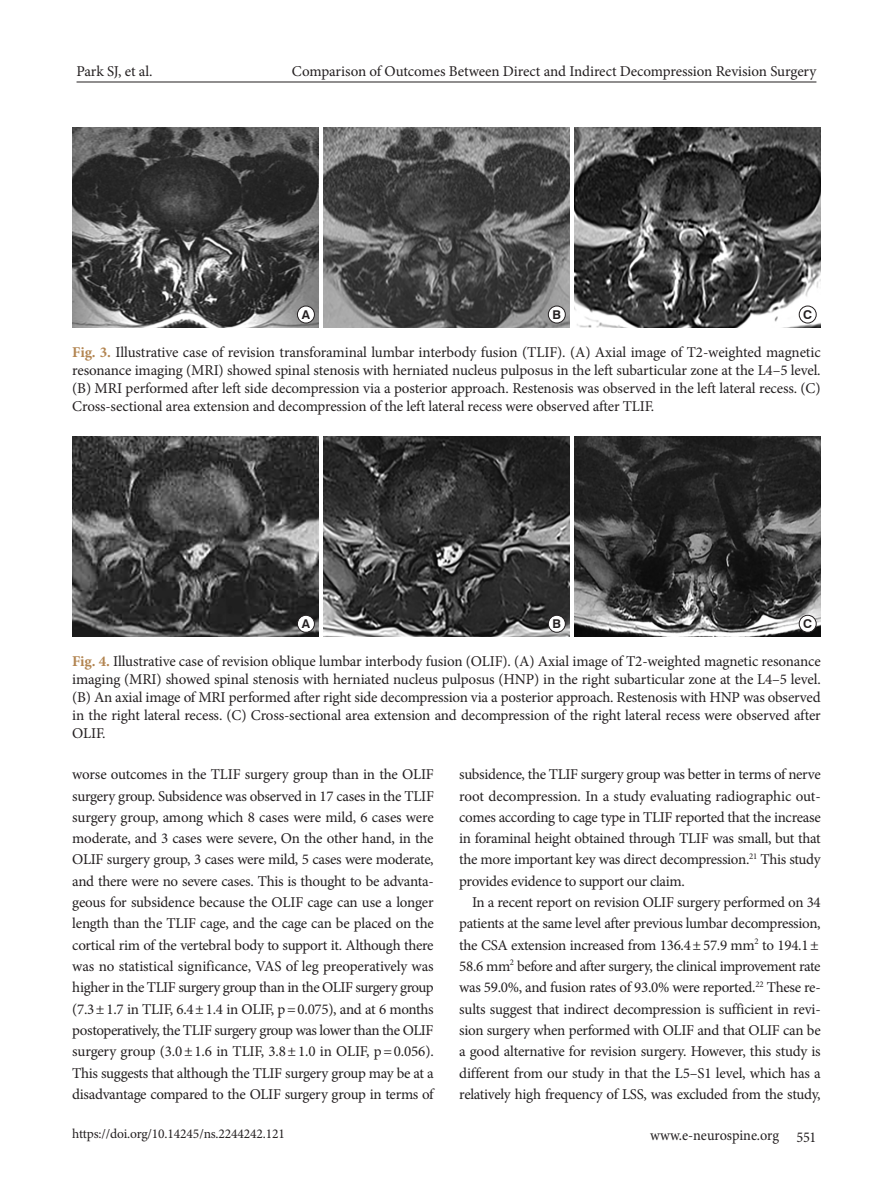
<style>
.page{position:relative;width:893px;height:1191px;background:#fff}
.page>*{position:absolute;margin:0;border:0;box-sizing:border-box;transform-origin:0 0}
.본문{font:15px/21.3px "Minion Pro";letter-spacing:-.02em;color:#231f20;text-align:justify}
.표그림캡션{font:15px/18px "Minion Pro";letter-spacing:-.01em;color:#231f20;text-align:justify}
.본문-2{font:15px "Minion Pro";letter-spacing:-.02em;color:#231f20;scale:.95 1}
.t1{font:13.5px "Minion Pro";letter-spacing:-.01em;color:#231f20}
.t2{font:700 12.15px "Swiss 721 BT";color:#231f20}
.s1{font-weight:700;color:#b28450}
</style>
<div class="page">
<hr style="left:77px;top:82px;width:739px;height:1px;background:#231f20">
<img style="left:72px;top:437px;width:247px;height:200px">
<img style="left:323px;top:437px;width:247px;height:200px">
<img style="left:574px;top:437px;width:247px;height:200px">
<div style="left:297px;top:615px;width:17px;height:17px;background:#fff;border-radius:50%"></div>
<div style="left:297px;top:615px;width:18px;height:17px;border:1px solid #231f20;border-radius:50%"></div>
<div style="left:548px;top:615px;width:17px;height:17px;background:#fff;border-radius:50%"></div>
<div style="left:548px;top:615px;width:18px;height:17px;border:1px solid #231f20;border-radius:50%"></div>
<div style="left:799px;top:615px;width:17px;height:17px;background:#fff;border-radius:50%"></div>
<div style="left:799px;top:615px;width:17px;height:17px;border:1px solid #231f20;border-radius:50%"></div>
<img style="left:72px;top:128px;width:247px;height:199px">
<img style="left:323px;top:128px;width:247px;height:199px">
<img style="left:574px;top:128px;width:247px;height:199px">
<div style="left:297px;top:306px;width:17px;height:17px;background:#fff;border-radius:50%"></div>
<div style="left:297px;top:306px;width:18px;height:17px;border:1px solid #231f20;border-radius:50%"></div>
<div style="left:548px;top:306px;width:17px;height:17px;background:#fff;border-radius:50%"></div>
<div style="left:548px;top:306px;width:18px;height:17px;border:1px solid #231f20;border-radius:50%"></div>
<div style="left:799px;top:306px;width:17px;height:17px;background:#fff;border-radius:50%"></div>
<div style="left:799px;top:306px;width:17px;height:17px;border:1px solid #231f20;border-radius:50%"></div>
<p class="본문" style="left:77px;top:61px;width:78px">Park SJ, et al.</p>
<p class="본문" style="left:292px;top:61px;width:526px">Comparison of Outcomes Between Direct and Indirect Decompression Revision Surgery</p>
<p class="t2" style="left:302px;top:307px;width:10px">A</p>
<p class="t2" style="left:553px;top:307px;width:10px">B</p>
<p class="t2" style="left:803px;top:307px;width:10px">C</p>
<p class="표그림캡션" style="left:72px;top:343px;width:750px"><span class="s1">Fig. 3.</span> Illustrative case of revision transforaminal lumbar interbody fusion (TLIF). (A) Axial image of T2-weighted magnetic resonance imaging (MRI) showed spinal stenosis with herniated nucleus pulposus in the left subarticular zone at the L4–5 level. (B) MRI performed after left side decompression via a posterior approach. Restenosis was observed in the left lateral recess. (C)<br>Cross-sectional area extension and decompression of the left lateral recess were observed after TLIF.</p>
<p class="t2" style="left:302px;top:616px;width:10px">A</p>
<p class="t2" style="left:553px;top:616px;width:10px">B</p>
<p class="t2" style="left:803px;top:616px;width:10px">C</p>
<p class="표그림캡션" style="left:72px;top:652px;width:750px"><span class="s1">Fig. 4.</span> Illustrative case of revision oblique lumbar interbody fusion (OLIF). (A) Axial image of T2-weighted magnetic resonance imaging (MRI) showed spinal stenosis with herniated nucleus pulposus (HNP) in the right subarticular zone at the L4–5 level. (B) An axial image of MRI performed after right side decompression via a posterior approach. Restenosis with HNP was observed in the right lateral recess. (C) Cross-sectional area extension and decompression of the right lateral recess were observed after OLIF.</p>
<p class="본문" style="left:72px;top:764px;width:363px">worse outcomes in the TLIF surgery group than in the OLIF surgery group. Subsidence was observed in 17 cases in the TLIF surgery group, among which 8 cases were mild, 6 cases were moderate, and 3 cases were severe, On the other hand, in the OLIF surgery group, 3 cases were mild, 5 cases were moderate, and there were no severe cases. This is thought to be advanta&shy;geous for subsidence because the OLIF cage can use a longer length than the TLIF cage, and the cage can be placed on the cortical rim of the vertebral body to support it. Although there was no statistical significance, VAS of leg preoperatively was higher in the TLIF surgery group than in the OLIF surgery group (7.3± 1.7 in TLIF, 6.4± 1.4 in OLIF, p= 0.075), and at 6 months postoperatively, the TLIF surgery group was lower than the OLIF surgery group (3.0 ± 1.6 in TLIF, 3.8 ± 1.0 in OLIF, p = 0.056).<br>This suggests that although the TLIF surgery group may be at a disadvantage compared to the OLIF surgery group in terms of</p>
<p class="본문" style="left:459px;top:764px;width:363px">subsidence, the TLIF surgery group was better in terms of nerve root decompression. In a study evaluating radiographic out&shy;comes according to cage type in TLIF reported that the increase in foraminal height obtained through TLIF was small, but that the more important key was direct decompression.<sup>21</sup> This study provides evidence to support our claim.</p>
<p class="본문" style="left:459px;top:891px;width:363px;text-align:left;text-indent:13px">In a recent report on revision OLIF surgery performed on 34 patients at the same level after previous lumbar decompression, the CSA extension increased from 136.4± 57.9 mm<sup>2</sup> to 194.1± 58.6 mm<sup>2</sup> before and after surgery, the clinical improvement rate was 59.0%, and fusion rates of 93.0% were reported.<sup>22</sup> These re&shy;sults suggest that indirect decompression is sufficient in revi&shy;sion surgery when performed with OLIF and that OLIF can be a good alternative for revision surgery. However, this study is different from our study in that the L5–S1 level, which has a relatively high frequency of LSS, was excluded from the study,</p>
<p class="t1" style="left:72px;top:1124px;width:214px">https://doi.org/10.14245/ns.2244242.121</p>
<p class="본문-2" style="left:650px;top:1125px;width:176px">www.e-neurospine.org 551</p>
</div>
